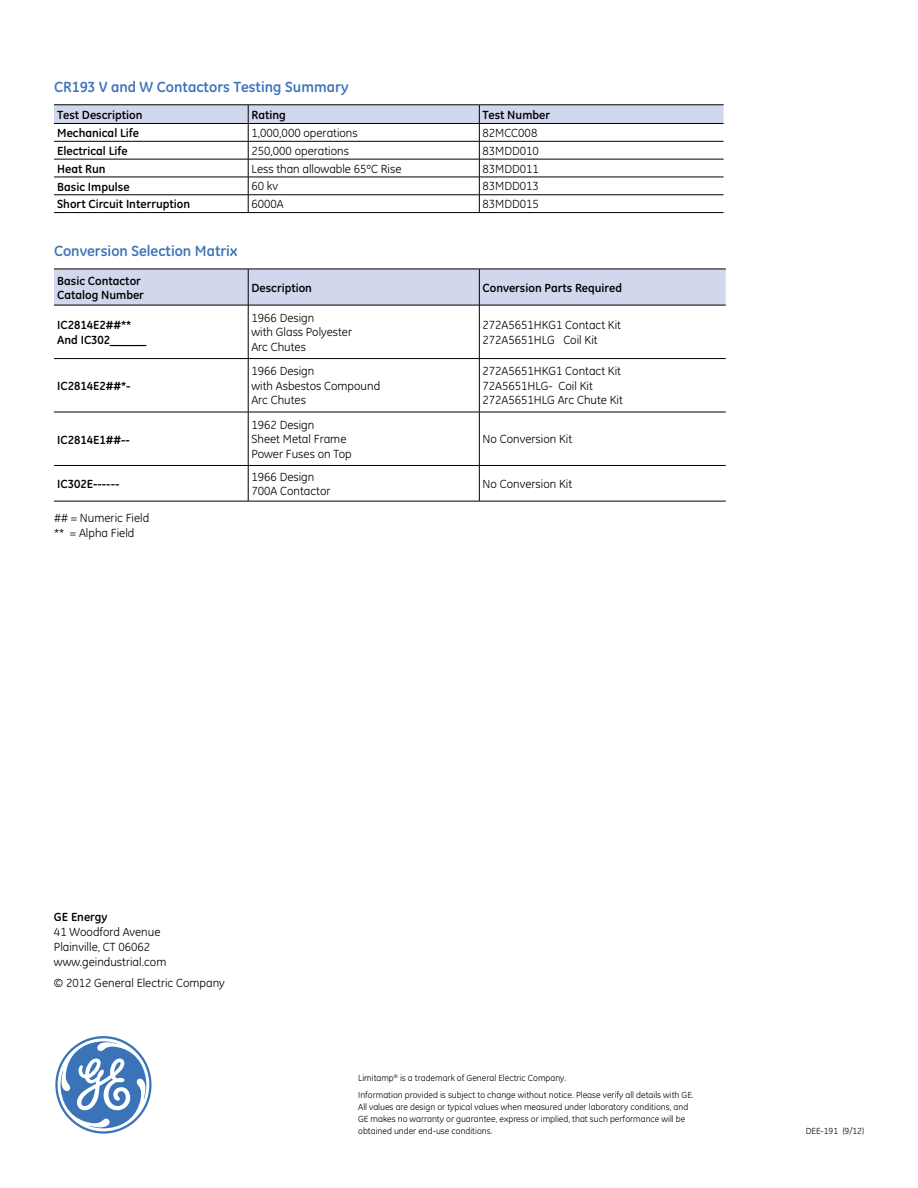
<style>
.page{position:relative;width:918px;height:1188px;background:#fff}
.page>*{position:absolute;margin:0;border:0;box-sizing:border-box;transform-origin:0 0}
.t1{font:700 15px "GE Inspira";color:#3b73b9}
.t2{font:12px/14.4px "GE Inspira";color:#000}
.t3{font:700 12px/14.4px "GE Inspira";color:#000}
.t4{font:9px/12px "GE Inspira";color:#000}
</style>
<div class="page">
<svg style="left:54px;top:105px;width:670px;height:107px"></svg>
<hr style="left:54px;top:212px;width:194px;height:1px;background:#000">
<hr style="left:248px;top:212px;width:231px;height:1px;background:#000">
<hr style="left:479px;top:212px;width:245px;height:1px;background:#000">
<div style="left:54px;top:270px;width:672px;height:35px;background:#d1d8ee"></div>
<hr style="left:54px;top:269px;width:194px;height:1px;background:#000">
<hr style="left:248px;top:269px;width:231px;height:1px;background:#000">
<hr style="left:248px;top:269px;width:1px;height:36px;background:#000">
<hr style="left:479px;top:269px;width:247px;height:1px;background:#000">
<hr style="left:479px;top:269px;width:1px;height:36px;background:#000">
<hr style="left:54px;top:305px;width:194px;height:1px;background:#000">
<hr style="left:248px;top:305px;width:231px;height:1px;background:#000">
<hr style="left:479px;top:305px;width:247px;height:1px;background:#000">
<hr style="left:54px;top:358px;width:194px;height:1px;background:#000">
<hr style="left:248px;top:358px;width:231px;height:1px;background:#000">
<hr style="left:479px;top:358px;width:247px;height:1px;background:#000">
<hr style="left:54px;top:412px;width:194px;height:1px;background:#000">
<hr style="left:248px;top:412px;width:231px;height:1px;background:#000">
<hr style="left:479px;top:412px;width:247px;height:1px;background:#000">
<hr style="left:54px;top:465px;width:194px;height:1px;background:#000">
<hr style="left:248px;top:465px;width:231px;height:1px;background:#000">
<hr style="left:479px;top:465px;width:247px;height:1px;background:#000">
<hr style="left:54px;top:501px;width:194px;height:1px;background:#000">
<hr style="left:248px;top:501px;width:231px;height:1px;background:#000">
<hr style="left:479px;top:501px;width:247px;height:1px;background:#000">
<hr style="left:248px;top:305px;width:1px;height:53px;background:#000">
<hr style="left:479px;top:305px;width:1px;height:53px;background:#000">
<hr style="left:248px;top:359px;width:1px;height:53px;background:#000">
<hr style="left:479px;top:359px;width:1px;height:53px;background:#000">
<hr style="left:248px;top:412px;width:1px;height:53px;background:#000">
<hr style="left:479px;top:412px;width:1px;height:53px;background:#000">
<hr style="left:248px;top:466px;width:1px;height:35px;background:#000">
<hr style="left:479px;top:466px;width:1px;height:35px;background:#000">
<svg style="left:55px;top:1036px;width:97px;height:98px"></svg>
<p class="t1" style="left:54px;top:77px;width:296px">CR193 V and W Contactors Testing Summary</p>
<p class="t3" style="left:57px;top:107px;width:87px">Test Description</p>
<p class="t3" style="left:251px;top:107px;width:36px">Rating</p>
<p class="t3" style="left:483px;top:107px;width:69px">Test Number</p>
<p class="t3" style="left:57px;top:126px;width:83px">Mechanical Life</p>
<p class="t2" style="left:251px;top:126px;width:108px">1,000,000 operations</p>
<p class="t2" style="left:483px;top:126px;width:56px">82MCC008</p>
<p class="t3" style="left:57px;top:143px;width:72px">Electrical Life</p>
<p class="t2" style="left:251px;top:143px;width:99px">250,000 operations</p>
<p class="t2" style="left:483px;top:143px;width:58px">83MDD010</p>
<p class="t3" style="left:57px;top:161px;width:50px">Heat Run</p>
<p class="t2" style="left:251px;top:161px;width:152px">Less than allowable 65ºC Rise</p>
<p class="t2" style="left:483px;top:161px;width:58px">83MDD011</p>
<p class="t3" style="left:57px;top:179px;width:74px">Basic Impulse</p>
<p class="t2" style="left:251px;top:179px;width:28px">60 kv</p>
<p class="t2" style="left:483px;top:179px;width:58px">83MDD013</p>
<p class="t3" style="left:57px;top:197px;width:135px">Short Circuit Interruption</p>
<p class="t2" style="left:251px;top:197px;width:34px">6000A</p>
<p class="t2" style="left:483px;top:197px;width:58px">83MDD015</p>
<p class="t1" style="left:54px;top:241px;width:185px">Conversion Selection Matrix</p>
<p class="t3" style="left:57px;top:273px;width:88px">Basic Contactor<br>Catalog Number</p>
<p class="t3" style="left:251px;top:280px;width:62px">Description</p>
<p class="t3" style="left:483px;top:280px;width:141px">Conversion Parts Required</p>
<p class="t3" style="left:57px;top:318px;width:91px">IC2814E2##**<br>And IC302______</p>
<p class="t2" style="left:251px;top:311px;width:102px">1966 Design<br>with Glass Polyester<br>Arc Chutes</p>
<p class="t2" style="left:483px;top:318px;width:140px">272A5651HKG1 Contact Kit<br>272A5651HLG Coil Kit</p>
<p class="t3" style="left:57px;top:378px;width:75px">IC2814E2##*-</p>
<p class="t2" style="left:251px;top:364px;width:130px">1966 Design<br>with Asbestos Compound<br>Arc Chutes</p>
<p class="t2" style="left:483px;top:364px;width:142px">272A5651HKG1 Contact Kit<br>72A5651HLG- Coil Kit<br>272A5651HLG Arc Chute Kit</p>
<p class="t3" style="left:57px;top:432px;width:74px">IC2814E1##--</p>
<p class="t2" style="left:251px;top:418px;width:102px">1962 Design<br>Sheet Metal Frame<br>Power Fuses on Top</p>
<p class="t2" style="left:483px;top:432px;width:91px">No Conversion Kit</p>
<p class="t3" style="left:57px;top:476px;width:64px">IC302E------</p>
<p class="t2" style="left:251px;top:469px;width:81px">1966 Design<br>700A Contactor</p>
<p class="t2" style="left:483px;top:477px;width:91px">No Conversion Kit</p>
<p class="t2" style="left:54px;top:511px;width:97px">## = Numeric Field ** = Alpha Field</p>
<p class="t3" style="left:54px;top:909px;width:55px">GE Energy</p>
<p class="t2" style="left:54px;top:924px;width:114px;line-height:15px">41 Woodford Avenue<br>Plainville, CT 06062 www.geindustrial.com</p>
<p class="t2" style="left:54px;top:976px;width:172px">© 2012 General Electric Company</p>
<p class="t4" style="left:358px;top:1069px;width:337px;line-height:17.4px">Limitamp<sup>®</sup> is a trademark of General Electric Company.<br>Information provided is subject to change without notice. Please verify all details with GE.</p>
<p class="t4" style="left:358px;top:1101px;width:332px">All values are design or typical values when measured under laboratory conditions, and<br>GE makes no warranty or guarantee, express or implied, that such performance will be obtained under end-use conditions.</p>
<p class="t4" style="left:806px;top:1124px;width:60px">DEE-191 (9/12)</p>
</div>
